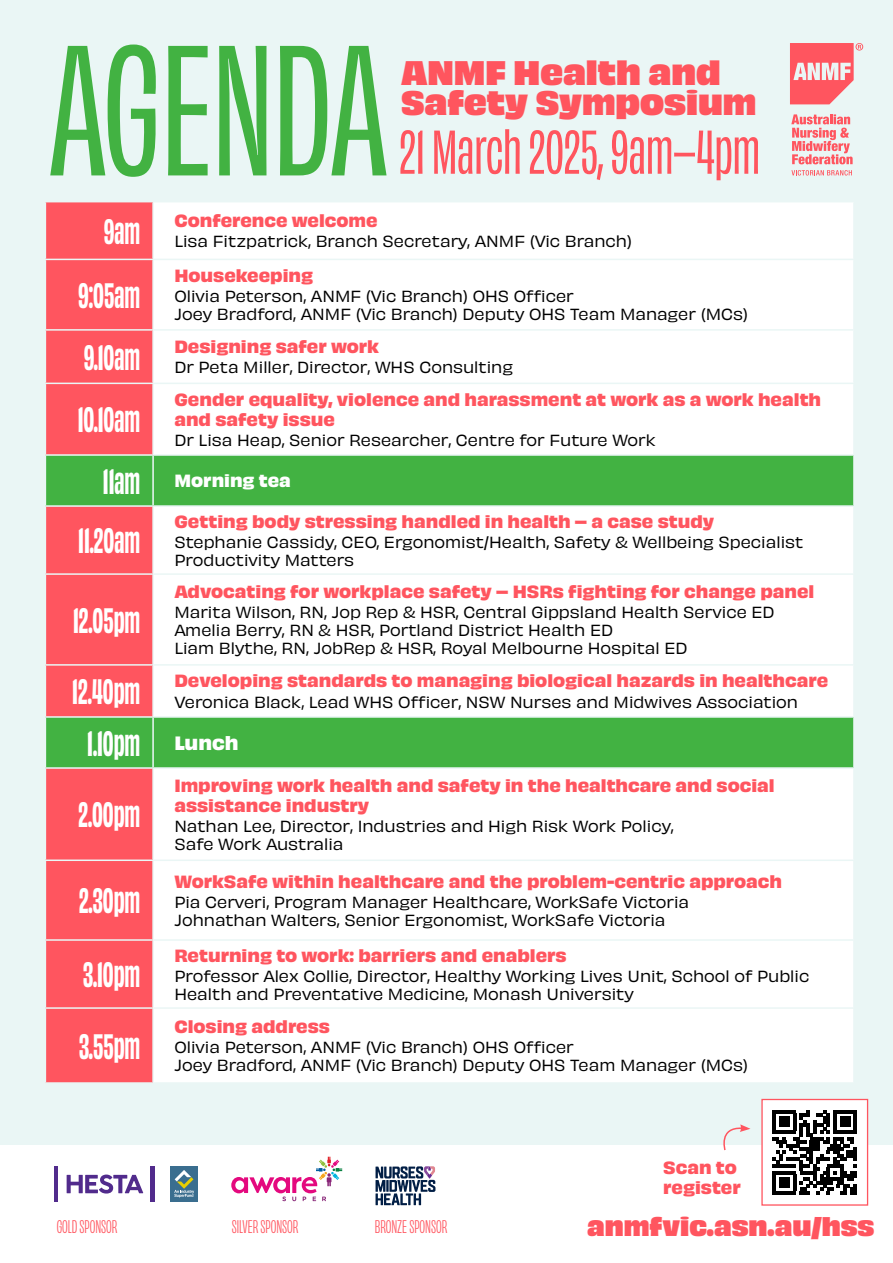
<style>
.page{position:relative;width:893px;height:1263px;background:#fff}
.page>*{position:absolute;margin:0;border:0;box-sizing:border-box;transform-origin:0 0}
.t1{font:500 condensed 57.6px "Obviously";color:#ff555e}
.t2{font:700 condensed 33px/71.7px "Obviously";color:#fff}
.t3{font:31.8px/30.8px "Obviously Blck";color:#ff555e}
.t4{font:24.45px "Obviously Blck";color:#ff555f}
.t5{font:condensed 17.1px "Obviously";color:#ff555f}
.t6{font:700 16.5px/19.8px "Obviously";color:#ff555f}
.t7{font:700 16.5px "Obviously";color:#fff}
.t8{font:15px/18px "Obviously";color:#000}
.s1{font-stretch:condensed;font-size:33px}
</style>
<div class="page">
<div style="left:0;top:0;width:893px;height:1145px;background:#eaf6f5"></div>
<svg style="left:50px;top:45px;width:337px;height:132px"></svg>
<svg style="left:231px;top:1157px;width:111px;height:44px"></svg>
<svg style="left:376px;top:1166px;width:59px;height:39px"></svg>
<hr style="left:54px;top:1166px;width:4px;height:36px;background:#512b8c">
<hr style="left:150px;top:1166px;width:4px;height:36px;background:#512b8c">
<svg style="left:67px;top:1174px;width:76px;height:19px"></svg>
<div style="left:170px;top:1166px;width:28px;height:36px;background:#3a6e8f"></div>
<svg style="left:174px;top:1170px;width:20px;height:27px"></svg>
<svg style="left:791px;top:114px;width:62px;height:50px"></svg>
<svg style="left:791px;top:170px;width:61px;height:6px"></svg>
<svg style="left:790px;top:43px;width:73px;height:61px"></svg>
<div style="left:46px;top:202px;width:106px;height:880px;background:#ff555f"></div>
<div style="left:154px;top:202px;width:699px;height:880px;background:#fff"></div>
<svg style="left:46px;top:456px;width:106px;height:311px"></svg>
<svg style="left:154px;top:456px;width:699px;height:311px;fill:#fff"></svg>
<hr style="left:45px;top:259px;width:108px;height:1px;background:#eaf6f5">
<hr style="left:153px;top:259px;width:702px;height:1px;background:#eaf6f5">
<hr style="left:45px;top:329px;width:108px;height:2px;background:#eaf6f5">
<hr style="left:153px;top:329px;width:702px;height:2px;background:#eaf6f5">
<hr style="left:45px;top:383px;width:108px;height:1px;background:#eaf6f5">
<hr style="left:153px;top:383px;width:702px;height:1px;background:#eaf6f5">
<hr style="left:45px;top:454px;width:108px;height:2px;background:#eaf6f5">
<hr style="left:153px;top:454px;width:702px;height:2px;background:#eaf6f5">
<hr style="left:45px;top:505px;width:108px;height:2px;background:#eaf6f5">
<hr style="left:153px;top:505px;width:702px;height:2px;background:#eaf6f5">
<hr style="left:45px;top:573px;width:108px;height:2px;background:#eaf6f5">
<hr style="left:153px;top:573px;width:702px;height:2px;background:#eaf6f5">
<hr style="left:45px;top:664px;width:108px;height:2px;background:#eaf6f5">
<hr style="left:153px;top:664px;width:702px;height:2px;background:#eaf6f5">
<hr style="left:45px;top:716px;width:108px;height:2px;background:#eaf6f5">
<hr style="left:153px;top:716px;width:702px;height:2px;background:#eaf6f5">
<hr style="left:45px;top:767px;width:108px;height:2px;background:#eaf6f5">
<hr style="left:153px;top:767px;width:702px;height:2px;background:#eaf6f5">
<hr style="left:45px;top:859px;width:108px;height:2px;background:#eaf6f5">
<hr style="left:153px;top:859px;width:702px;height:2px;background:#eaf6f5">
<hr style="left:45px;top:939px;width:108px;height:2px;background:#eaf6f5">
<hr style="left:153px;top:939px;width:702px;height:2px;background:#eaf6f5">
<hr style="left:45px;top:1007px;width:108px;height:2px;background:#eaf6f5">
<hr style="left:153px;top:1007px;width:702px;height:2px;background:#eaf6f5">
<div style="left:762px;top:1099px;width:105px;height:106px;background:#fff"></div>
<svg style="left:773px;top:1110px;width:84px;height:84px"></svg>
<hr style="left:773px;top:1191px;width:23px;height:3px;background:#000">
<div style="left:779px;top:1177px;width:10px;height:11px;background:#000"></div>
<div style="left:761px;top:1099px;width:107px;height:107px;border:1px solid #ff555f"></div>
<svg style="left:723px;top:1124px;width:27px;height:27px"></svg>
<h3 class="t3" style="left:401px;top:54px;width:357px">ANMF Health and<br>Safety Symposium</h3>
<h1 class="t1" style="left:399px;top:112px;width:362px">21 March 2025, 9am–4pm</h1>
<h2 class="t2" style="left:104px;top:193px;width:38px">9AM</h2>
<p class="t6" style="left:174px;top:209px;width:205px">Conference welcome</p>
<p class="t8" style="left:174px;top:231px;width:459px">Lisa Fitzpatrick, Branch Secretary, ANMF (Vic Branch)</p>
<h2 class="t2" style="left:78px;top:257px;width:64px">9:05AM</h2>
<p class="t6" style="left:174px;top:264px;width:140px">Housekeeping</p>
<p class="t8" style="left:174px;top:286px;width:575px">Olivia Peterson, ANMF (Vic Branch) OHS Officer<br>Joey Bradford, ANMF (Vic Branch) Deputy OHS Team Manager (MCs)</p>
<h2 class="t2" style="left:84px;top:319px;width:58px">9.10AM</h2>
<p class="t6" style="left:174px;top:335px;width:206px">Designing safer work</p>
<p class="t8" style="left:174px;top:357px;width:340px">Dr Peta Miller, Director, WHS Consulting</p>
<p class="t6" style="left:174px;top:388px;width:648px">Gender equality, violence and harassment at work as a work health and safety issue</p>
<p class="t8" style="left:174px;top:430px;width:483px">Dr Lisa Heap, Senior Researcher, Centre for Future Work</p>
<p class="t7" style="left:103px;top:468px;width:190px"><span class="s1">11AM</span> Morning tea</p>
<h2 class="t2" style="left:78px;top:502px;width:64px">11.20AM</h2>
<h2 class="t2" style="left:78px;top:381px;width:64px">10.10AM</h2>
<p class="t6" style="left:174px;top:510px;width:541px">Getting body stressing handled in health – a case study</p>
<p class="t8" style="left:174px;top:532px;width:631px">Stephanie Cassidy, CEO, Ergonomist/Health, Safety &amp; Wellbeing Specialist<br>Productivity Matters</p>
<h2 class="t2" style="left:73px;top:581px;width:69px">12.05PM</h2>
<p class="t6" style="left:174px;top:580px;width:642px">Advocating for workplace safety – HSRs fighting for change panel</p>
<p class="t8" style="left:174px;top:602px;width:602px">Marita Wilson, RN, Jop Rep &amp; HSR, Central Gippsland Health Service ED<br>Amelia Berry, RN &amp; HSR, Portland District Health ED<br>Liam Blythe, RN, JobRep &amp; HSR, Royal Melbourne Hospital ED</p>
<h2 class="t2" style="left:72px;top:653px;width:70px">12.40PM</h2>
<p class="t6" style="left:174px;top:670px;width:655px">Developing standards to managing biological hazards in healthcare</p>
<p class="t8" style="left:174px;top:691px;width:625px">Veronica Black, Lead WHS Officer, NSW Nurses and Midwives Association</p>
<h2 class="t2" style="left:78px;top:704px;width:162px">1.10PM <sup>Lunch<br></sup>2.00PM</h2>
<p class="t6" style="left:174px;top:774px;width:602px">Improving work health and safety in the healthcare and social assistance industry</p>
<p class="t8" style="left:174px;top:816px;width:501px">Nathan Lee, Director, Industries and High Risk Work Policy,<br>Safe Work Australia</p>
<h2 class="t2" style="left:79px;top:862px;width:63px">2.30PM</h2>
<h2 class="t2" style="left:83px;top:936px;width:59px">3.10PM</h2>
<h2 class="t2" style="left:79px;top:1007px;width:63px">3.55PM</h2>
<p class="t6" style="left:174px;top:870px;width:609px">WorkSafe within healthcare and the problem-centric approach</p>
<p class="t8" style="left:174px;top:892px;width:516px">Pia Cerveri, Program Manager Healthcare, WorkSafe Victoria<br>Johnathan Walters, Senior Ergonomist, WorkSafe Victoria</p>
<p class="t6" style="left:174px;top:944px;width:394px">Returning to work: barriers and enablers</p>
<p class="t8" style="left:174px;top:966px;width:636px">Professor Alex Collie, Director, Healthy Working Lives Unit, School of Public<br>Health and Preventative Medicine, Monash University</p>
<p class="t6" style="left:174px;top:1015px;width:157px">Closing address</p>
<p class="t8" style="left:174px;top:1037px;width:575px">Olivia Peterson, ANMF (Vic Branch) OHS Officer<br>Joey Bradford, ANMF (Vic Branch) Deputy OHS Team Manager (MCs)</p>
<p class="t6" style="left:663px;top:1156px;width:79px">Scan to register</p>
<p class="t5" style="left:57px;top:1215px;width:62px">GOLD SPONSOR</p>
<p class="t5" style="left:232px;top:1215px;width:68px">SILVER SPONSOR</p>
<p class="t5" style="left:375px;top:1215px;width:74px">BRONZE SPONSOR</p>
<h3 class="t4" style="left:587px;top:1207px;width:289px">anmfvic.asn.au/hss</h3>
</div>
